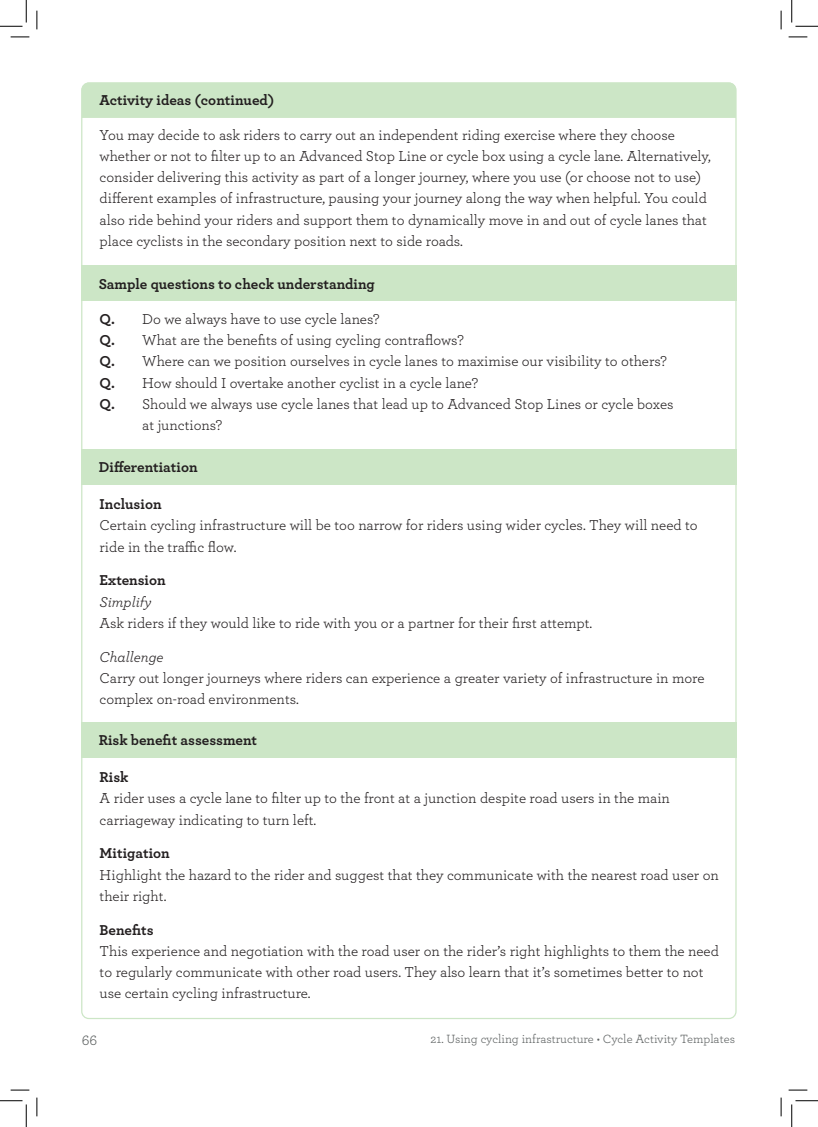
<style>
.page{position:relative;width:818px;height:1127px;background:#fff}
.page>*{position:absolute;margin:0;border:0;box-sizing:border-box;transform-origin:0 0}
.t1{font:15px/21.2px "Archer";color:#231f20}
.t2{font:700 15px "Archer";color:#231f20}
.t3{font:italic 15px "Archer";color:#231f20}
.t4{font:15px "Archer";color:#5d6161}
.t5{font:12.5px "Archer";color:#5d6161}
.s1{font-weight:700}
</style>
<div class="page">
<div style="left:82px;top:82px;width:654px;height:36px;background:#cce6c6"></div>
<div style="left:81px;top:265px;width:656px;height:36px;background:#cce6c6"></div>
<div style="left:81px;top:449px;width:656px;height:35px;background:#cce6c6"></div>
<div style="left:81px;top:722px;width:656px;height:35px;background:#cce6c6"></div>
<svg style="left:11px;top:36px;width:18px;height:2px"></svg>
<svg style="left:788px;top:36px;width:19px;height:2px"></svg>
<svg style="left:11px;top:1089px;width:18px;height:1px"></svg>
<svg style="left:788px;top:1089px;width:19px;height:1px"></svg>
<svg style="left:36px;top:11px;width:2px;height:18px"></svg>
<svg style="left:36px;top:1097px;width:2px;height:18px"></svg>
<svg style="left:780px;top:11px;width:2px;height:18px"></svg>
<svg style="left:780px;top:1097px;width:2px;height:18px"></svg>
<svg style="left:0;top:0;width:27px;height:27px"></svg>
<svg style="left:0;top:1100px;width:27px;height:26px"></svg>
<svg style="left:791px;top:0;width:27px;height:27px"></svg>
<svg style="left:791px;top:1100px;width:27px;height:26px"></svg>
<p class="t2" style="left:99px;top:89px;width:177px">Activity ideas (continued)</p>
<p class="t1" style="left:100px;top:123px;width:613px">You may decide to ask riders to carry out an independent riding exercise where they choose whether or not to filter up to an Advanced Stop Line or cycle box using a cycle lane. Alternatively, consider delivering this activity as part of a longer journey, where you use (or choose not to use) different examples of infrastructure, pausing your journey along the way when helpful. You could also ride behind your riders and support them to dynamically move in and out of cycle lanes that place cyclists in the secondary position next to side roads.</p>
<p class="t2" style="left:99px;top:272px;width:278px">Sample questions to check understanding</p>
<p class="t1" style="left:100px;top:307px;width:281px"><span class="s1">Q.</span> Do we always have to use cycle lanes?</p>
<p class="t1" style="left:100px;top:328px;width:366px"><span class="s1">Q.</span> What are the benefits of using cycling contraflows?</p>
<p class="t1" style="left:100px;top:350px;width:569px"><span class="s1">Q.</span> Where can we position ourselves in cycle lanes to maximise our visibility to others?</p>
<p class="t1" style="left:100px;top:371px;width:380px"><span class="s1">Q.</span> How should I overtake another cyclist in a cycle lane?</p>
<p class="t1" style="left:142px;top:392px;width:533px;text-indent:-43px"><span class="s1">Q.</span> Should we always use cycle lanes that lead up to Advanced Stop Lines or cycle boxes at junctions?</p>
<p class="t2" style="left:99px;top:455px;width:100px">Differentiation</p>
<p class="t2" style="left:100px;top:492px;width:63px">Inclusion</p>
<p class="t1" style="left:100px;top:514px;width:599px">Certain cycling infrastructure will be too narrow for riders using wider cycles. They will need to ride in the traffic flow.</p>
<p class="t2" style="left:100px;top:568px;width:68px">Extension</p>
<p class="t3" style="left:100px;top:590px;width:53px">Simplify</p>
<p class="t1" style="left:100px;top:611px;width:494px">Ask riders if they would like to ride with you or a partner for their first attempt.</p>
<p class="t3" style="left:100px;top:645px;width:65px">Challenge</p>
<p class="t1" style="left:100px;top:666px;width:606px">Carry out longer journeys where riders can experience a greater variety of infrastructure in more complex on-road environments.</p>
<p class="t2" style="left:99px;top:728px;width:160px">Risk benefit assessment</p>
<p class="t2" style="left:100px;top:765px;width:30px">Risk</p>
<p class="t1" style="left:100px;top:786px;width:572px">A rider uses a cycle lane to filter up to the front at a junction despite road users in the main carriageway indicating to turn left.</p>
<p class="t2" style="left:100px;top:841px;width:72px">Mitigation</p>
<p class="t1" style="left:100px;top:863px;width:621px">Highlight the hazard to the rider and suggest that they communicate with the nearest road user on their right.</p>
<p class="t2" style="left:100px;top:917px;width:55px">Benefits</p>
<p class="t1" style="left:100px;top:939px;width:621px">This experience and negotiation with the road user on the rider’s right highlights to them the need to regularly communicate with other road users. They also learn that it’s sometimes better to not use certain cycling infrastructure.</p>
<p class="t4" style="left:82px;top:1029px;width:17px">66</p>
<p class="t5" style="left:430px;top:1030px;width:306px">21. Using cycling infrastructure • Cycle Activity Templates</p>
</div>
